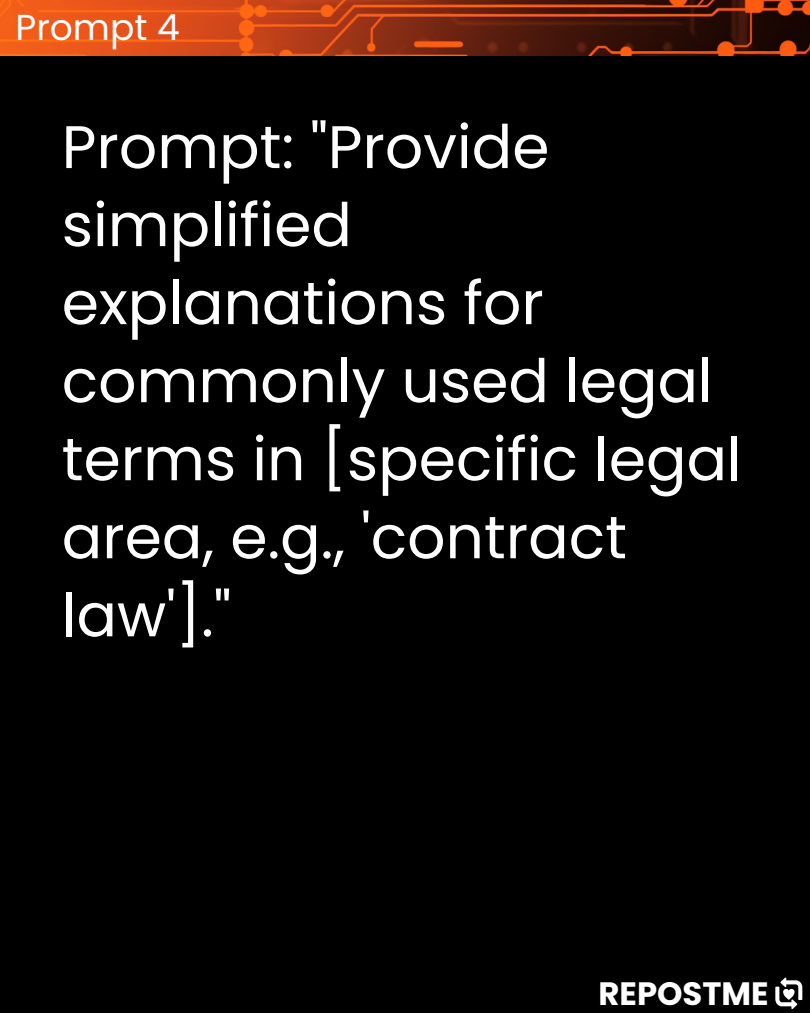
<style>
.page{position:relative;width:810px;height:1013px;background:#fff}
.page>*{position:absolute;margin:0;border:0;box-sizing:border-box;transform-origin:0 0}
.t1{font:60px/78px "Poppins";color:#fff}
.t2{font:36px "Poppins";color:#fff}
.t3{font:700 32.3px "Poppins";color:#fff}
</style>
<div class="page">
<div style="left:0;top:0;width:810px;height:1012px;background:#000"></div>
<img style="left:0;top:0;width:810px;height:55px">
<svg style="left:775px;top:977px;width:27px;height:32px"></svg>
<p class="t2" style="left:16px;top:2px;width:166px">Prompt 4</p>
<p class="t1" style="left:62px;top:108px;width:682px">Prompt: "Provide simplified explanations for commonly used legal terms in [specific legal area, e.g., 'contract law']."</p>
<p class="t3" style="left:598px;top:970px;width:172px">REPOSTME</p>
</div>
